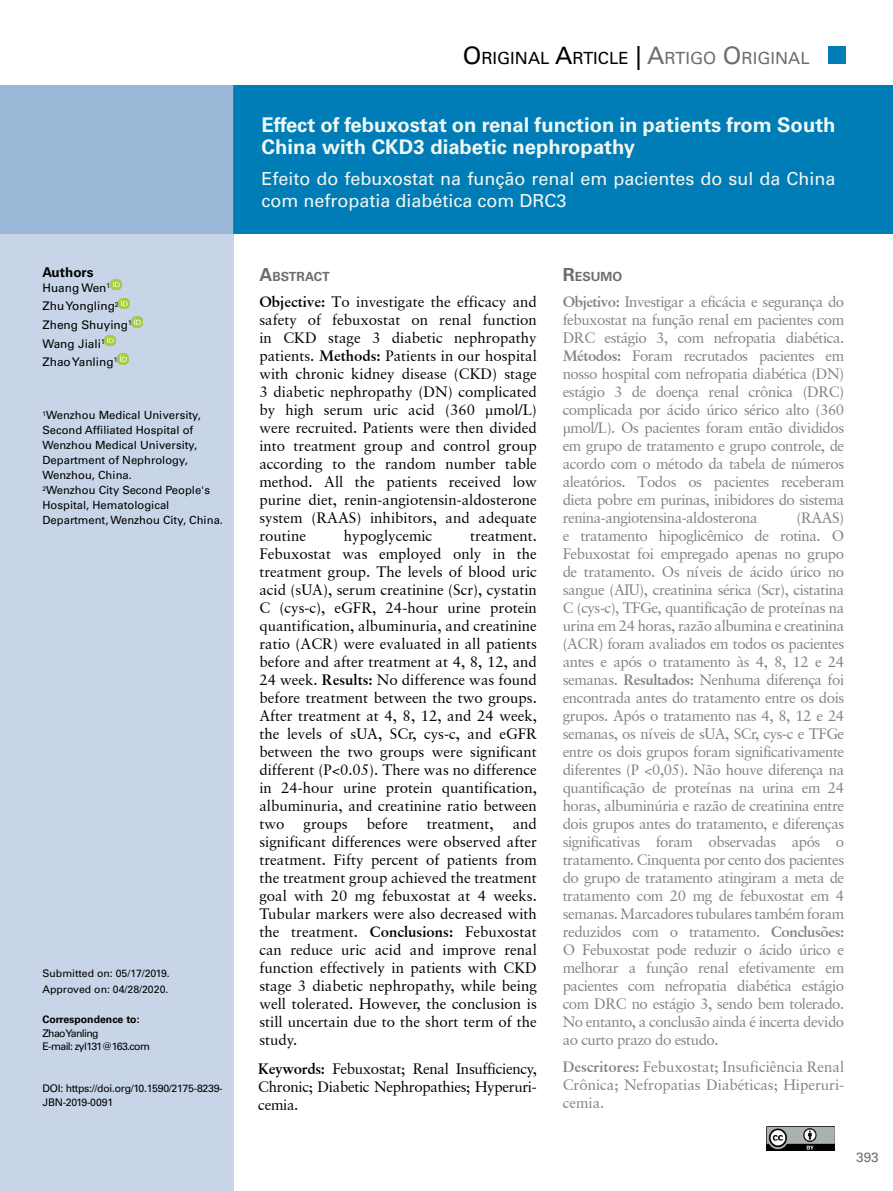
<style>
.page{position:relative;width:893px;height:1191px;background:#fff}
.page>*{position:absolute;margin:0;border:0;box-sizing:border-box;transform-origin:0 0}
.t1{font:700 20.25px/22.5px "Univers LT Std";color:#f0f8f3}
.t2{font:18px/21.6px "Univers LT Std";color:#f0f8f3}
.t3{font:16.8px "Univers LT Std";color:#000}
.t4{font:15px/18px "Garamond Retrospective S Si";letter-spacing:-.03em;color:#818285;text-align:justify}
.t5{font:15px/18px "Garamond Retrospective S Si";color:#000;text-align:justify}
.t6{font:700 13.5px "Univers LT Std";color:#000}
.t7{font:13.5px "Univers LT Std";color:#6d6e71}
.t8{font:700 12.6px "Univers LT Std";color:#6d6e71}
.t9{font:11.85px/18.6px "Univers LT Std";color:#000}
.t10{font:11.25px/15px "Univers LT Std";color:#000}
.t11{font:10.5px/13.5px "Univers LT Std";letter-spacing:-.025em;color:#000}
.t12{font:10.5px/15.6px "Univers LT Std";color:#000}
.t13{font:10.5px/13.5px "Univers LT Std";letter-spacing:-.06em;color:#000}
.t14{font:700 10.5px "Univers LT Std";color:#000}
.s1{font-size:24px}
.s2{font-size:24px;color:#6d6e71}
.s3{color:#6d6e71}
.s4{font-size:18px}
.s5{font-weight:700}
</style>
<div class="page">
<div style="left:0;top:234px;width:234px;height:957px;background:#c8d5e8"></div>
<div style="left:234px;top:85px;width:659px;height:149px;background:#007cb7"></div>
<div style="left:0;top:85px;width:234px;height:149px;background:#9cb8d8"></div>
<div style="left:828px;top:46px;width:17px;height:17px;background:#007cb7"></div>
<svg style="left:110px;top:279px;width:11px;height:11px"></svg>
<svg style="left:119px;top:298px;width:10px;height:11px"></svg>
<svg style="left:132px;top:317px;width:11px;height:10px"></svg>
<svg style="left:105px;top:335px;width:11px;height:11px"></svg>
<svg style="left:118px;top:354px;width:10px;height:10px"></svg>
<img style="left:766px;top:1126px;width:68px;height:24px">
<p class="t6" style="left:43px;top:265px;width:53px">Authors</p>
<p class="t9" style="left:43px;top:278px;width:91px">Huang Wen<sup>1<br></sup>Zhu Yongling<sup>2<br></sup>Zheng Shuying<sup>1<br></sup>Wang Jiali<sup>1<br></sup>Zhao Yanling<sup>1</sup></p>
<p class="t10" style="left:43px;top:408px;width:182px"><sup>1</sup>Wenzhou Medical University,<br>Second Affiliated Hospital of<br>Wenzhou Medical University,<br>Department of Nephrology,<br>Wenzhou, China.<br><sup>2</sup>Wenzhou City Second People's<br>Hospital, Hematological<br>Department, Wenzhou City, China.</p>
<p class="t12" style="left:43px;top:966px;width:129px">Submitted on: 05/17/2019.<br>Approved on: 04/28/2020.</p>
<p class="t14" style="left:43px;top:1013px;width:99px">Correspondence to:</p>
<p class="t13" style="left:43px;top:1026px;width:109px">Zhao Yanling<br>E-mail: zyl131@163.com</p>
<p class="t11" style="left:43px;top:1082px;width:182px">DOI: https://doi.org/10.1590/2175-8239-<br>JBN-2019-0091</p>
<p class="t3" style="left:463px;top:48px;width:349px"><span class="s1">O</span>RIGINAL <span class="s1">A</span>RTICLE <span class="s1">|</span> <span class="s2">A</span><span class="s3">RTIGO</span> <span class="s2">O</span><span class="s3">RIGINAL</span></p>
<h1 class="t1" style="left:261px;top:113px;width:576px">Effect of febuxostat on renal function in patients from South<br>China with CKD3 diabetic nephropathy</h1>
<p class="t2" style="left:261px;top:168px;width:576px">Efeito do febuxostat na função renal em pacientes do sul da China com nefropatia diabética com DRC3</p>
<p class="t8" style="left:259px;top:269px;width:72px"><span class="s4">A</span>BSTRACT</p>
<p class="t5" style="left:259px;top:293px;width:279px"><span class="s5">Objective:</span> To investigate the efficacy and safety of febuxostat on renal function in CKD stage 3 diabetic nephropathy patients. <span class="s5">Methods:</span> Patients in our hospital with chronic kidney disease (CKD) stage 3 diabetic nephropathy (DN) complicated by high serum uric acid (360 μmol/L) were recruited. Patients were then divided into treatment group and control group according to the random number table method. All the patients received low purine diet, renin-angiotensin-aldosterone system (RAAS) inhibitors, and adequate routine</p>
<p class="t5" style="left:344px;top:527px;width:90px">hypoglycemic</p>
<p class="t5" style="left:259px;top:527px;width:279px;text-indent:211px">treatment.<br>Febuxostat was employed only in the treatment group. The levels of blood uric acid (sUA), serum creatinine (Scr), cystatin C (cys-c), eGFR, 24-hour urine protein quantification, albuminuria, and creatinine ratio (ACR) were evaluated in all patients before and after treatment at 4, 8, 12, and 24 week. <span class="s5">Results:</span> No difference was found before treatment between the two groups.<br>After treatment at 4, 8, 12, and 24 week, the levels of sUA, SCr, cys-c, and eGFR between the two groups were significant different (P&lt;0.05). There was no difference in 24-hour urine protein quantification, albuminuria, and creatinine ratio between two</p>
<p class="t5" style="left:259px;top:815px;width:279px;text-indent:253px">and significant differences were observed after treatment. Fifty percent of patients from the treatment group achieved the treatment goal with 20 mg febuxostat at 4 weeks.<br>Tubular markers were also decreased with the treatment. <span class="s5">Conclusions:</span> Febuxostat can reduce uric acid and improve renal function effectively in patients with CKD stage 3 diabetic nephropathy, while being well tolerated. However, the conclusion is still uncertain due to the short term of the study.</p>
<p class="t5" style="left:304px;top:815px;width:46px">groups</p>
<p class="t5" style="left:367px;top:815px;width:42px">before</p>
<p class="t5" style="left:427px;top:815px;width:68px">treatment,</p>
<p class="t5" style="left:258px;top:1059px;width:280px"><span class="s5">Keywords:</span> Febuxostat; Renal Insufficiency, Chronic; Diabetic Nephropathies; Hyperuri&shy;cemia.</p>
<p class="t8" style="left:563px;top:269px;width:61px"><span class="s4">R</span>ESUMO</p>
<p class="t4" style="left:563px;top:292px;width:283px"><span class="s5">Objetivo:</span> Investigar a eficácia e segurança do febuxostat na função renal em pacientes com DRC estágio 3, com nefropatia diabética.<br><span class="s5">Métodos:</span> Foram recrutados pacientes em nosso hospital com nefropatia diabética (DN) estágio 3 de doença renal crônica (DRC) complicada por ácido úrico sérico alto (360 μmol/L). Os pacientes foram então divididos em grupo de tratamento e grupo controle, de acordo com o método da tabela de números aleatórios. Todos os pacientes receberam dieta pobre em purinas, inibidores do sistema renina-angiotensina-aldosterona</p>
<p class="t4" style="left:563px;top:508px;width:283px;text-indent:234px">(RAAS) e tratamento hipoglicêmico de rotina. O Febuxostat foi empregado apenas no grupo de tratamento. Os níveis de ácido úrico no sangue (AIU), creatinina sérica (Scr), cistatina C (cys-c), TFGe, quantificação de proteínas na urina em 24 horas, razão albumina e creatinina (ACR) foram avaliados em todos os pacientes antes e após o tratamento às 4, 8, 12 e 24 semanas. <span class="s5">Resultados:</span> Nenhuma diferença foi encontrada antes do tratamento entre os dois grupos. Após o tratamento nas 4, 8, 12 e 24 semanas, os níveis de sUA, SCr, cys-c e TFGe entre os dois grupos foram significativamente diferentes (P &lt;0,05). Não houve diferença na quantificação de proteínas na urina em 24 horas, albuminúria e razão de creatinina entre dois grupos antes do tratamento, e diferenças significativas foram observadas após o tratamento. Cinquenta por cento dos pacientes do grupo de tratamento atingiram a meta de tratamento com 20 mg de febuxostat em 4 semanas. Marcadores tubulares também foram reduzidos com o tratamento. <span class="s5">Conclusões:<br></span>O Febuxostat pode reduzir o ácido úrico e melhorar a função renal efetivamente em pacientes com nefropatia diabética estágio com DRC no estágio 3, sendo bem tolerado.<br>No entanto, a conclusão ainda é incerta devido ao curto prazo do estudo.</p>
<p class="t4" style="left:563px;top:1057px;width:283px"><span class="s5">Descritores:</span> Febuxostat; Insuficiência Renal Crônica; Nefropatias Diabéticas; Hiperuri&shy;cemia.</p>
<p class="t7" style="left:856px;top:1149px;width:24px">393</p>
</div>
